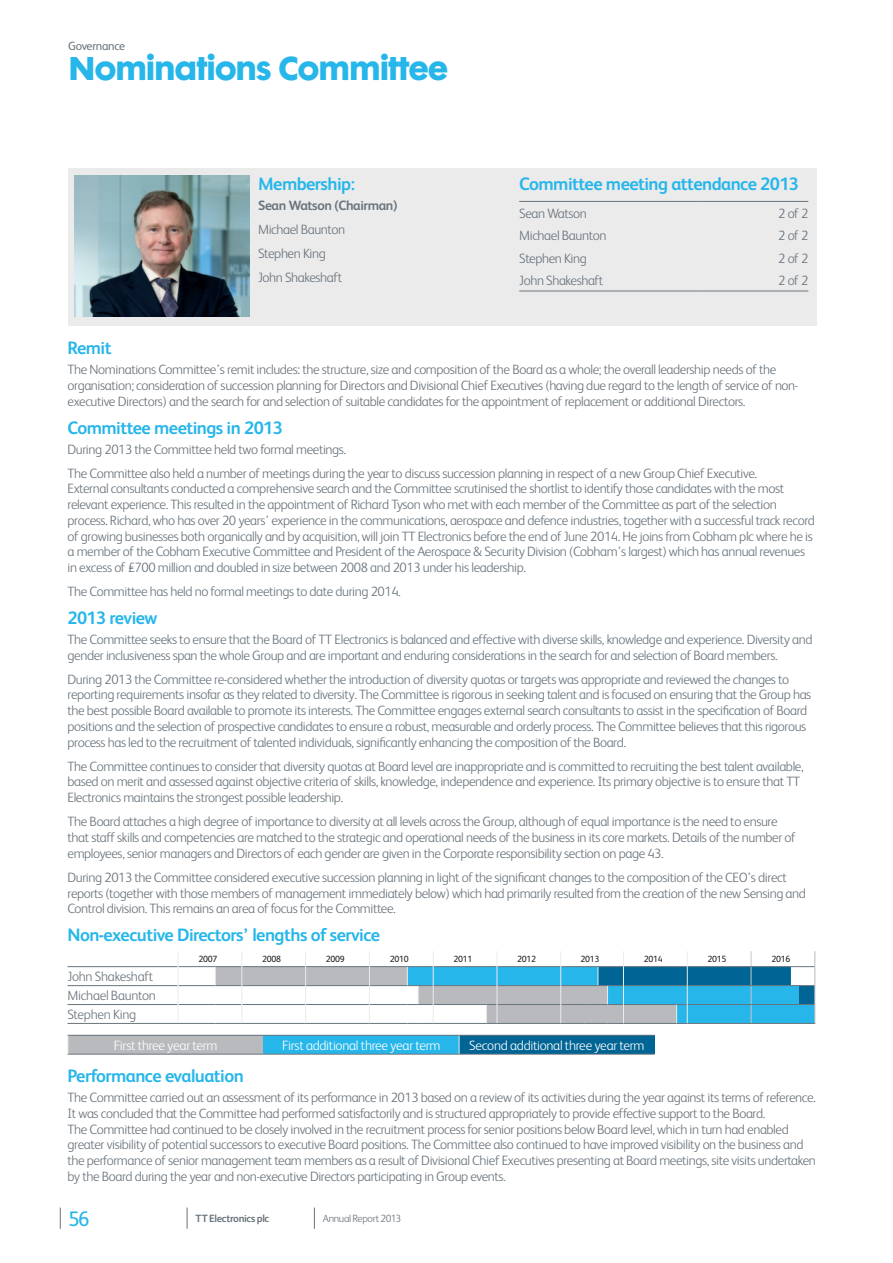
<style>
.page{position:relative;width:893px;height:1263px;background:#fff}
.page>*{position:absolute;margin:0;border:0;box-sizing:border-box;transform-origin:0 0}
.t1{font:30px "Futura Maxi CG Bold";letter-spacing:-.04em;color:#26b6ea}
.t2{font:21px "FS Albert";color:#26b6ea}
.t3{font:700 18px "FS Albert";letter-spacing:-.03em;color:#26b6ea}
.t4{font:300 13.5px/15.8px "FS Albert";letter-spacing:-.03em;color:#69747c}
.t5{font:300 13.5px "FS Albert";letter-spacing:-.02em;color:#fff}
.t6{font:700 13.5px "FS Albert";letter-spacing:-.03em;color:#69747c}
.t7{font:12px "FS Albert";letter-spacing:-.025em;color:#69747c}
.t8{font:700 10.5px "FS Albert";letter-spacing:-.03em;color:#69747c}
.t9{font:300 10.5px "FS Albert";letter-spacing:-.03em;color:#69747c}
.t10{font:9px "FS Albert";letter-spacing:-.03em;color:#231f20}
</style>
<div class="page">
<svg style="left:60px;top:1207px;width:1px;height:22px"></svg>
<svg style="left:314px;top:1207px;width:1px;height:22px"></svg>
<svg style="left:187px;top:1207px;width:1px;height:22px"></svg>
<div style="left:68px;top:168px;width:748px;height:157px;background:#ebebec"></div>
<hr style="left:68px;top:985px;width:110px;height:1px;background:#69747c">
<hr style="left:178px;top:985px;width:37px;height:1px;background:#69747c">
<hr style="left:68px;top:966px;width:110px;height:1px;background:#69747c">
<hr style="left:178px;top:966px;width:37px;height:1px;background:#69747c">
<hr style="left:68px;top:1023px;width:110px;height:1px;background:#69747c">
<hr style="left:178px;top:1023px;width:37px;height:1px;background:#69747c">
<hr style="left:68px;top:1004px;width:110px;height:1px;background:#69747c">
<hr style="left:178px;top:1004px;width:37px;height:1px;background:#69747c">
<svg style="left:178px;top:952px;width:1px;height:71px"></svg>
<svg style="left:215px;top:951px;width:600px;height:73px"></svg>
<div style="left:68px;top:1035px;width:195px;height:19px;background:#b8babe"></div>
<div style="left:263px;top:1035px;width:196px;height:19px;background:#26b6ea"></div>
<div style="left:459px;top:1035px;width:196px;height:19px;background:#006494"></div>
<hr style="left:67px;top:1035px;width:196px;height:1px;background:#69747c">
<hr style="left:263px;top:1035px;width:196px;height:1px;background:#69747c">
<hr style="left:459px;top:1035px;width:196px;height:1px;background:#69747c">
<hr style="left:67px;top:1054px;width:196px;height:1px;background:#69747c">
<hr style="left:263px;top:1054px;width:196px;height:1px;background:#69747c">
<hr style="left:459px;top:1054px;width:196px;height:1px;background:#69747c">
<svg style="left:67px;top:1036px;width:1px;height:18px"></svg>
<svg style="left:459px;top:1036px;width:1px;height:18px"></svg>
<hr style="left:519px;top:201px;width:179px;height:1px;background:#69747c">
<hr style="left:698px;top:201px;width:110px;height:1px;background:#69747c">
<hr style="left:519px;top:291px;width:179px;height:1px;background:#69747c">
<hr style="left:698px;top:291px;width:110px;height:1px;background:#69747c">
<img style="left:75px;top:176px;width:174px;height:140px">
<p class="t7" style="left:68px;top:38px;width:59px">Governance</p>
<h1 class="t1" style="left:68px;top:49px;width:382px">Nominations Committee</h1>
<h3 class="t3" style="left:258px;top:172px;width:98px">Membership:</h3>
<p class="t6" style="left:258px;top:197px;width:141px">Sean Watson (Chairman)</p>
<p class="t4" style="left:258px;top:217px;width:89px;line-height:24px">Michael Baunton<br>Stephen King<br>John Shakeshaft</p>
<h3 class="t3" style="left:519px;top:172px;width:281px">Committee meeting attendance 2013</h3>
<p class="t4" style="left:519px;top:205px;width:69px">Sean Watson</p>
<p class="t4" style="left:778px;top:205px;width:32px">2 of 2</p>
<p class="t4" style="left:519px;top:227px;width:89px">Michael Baunton</p>
<p class="t4" style="left:778px;top:227px;width:32px">2 of 2</p>
<p class="t4" style="left:519px;top:249px;width:69px">Stephen King</p>
<p class="t4" style="left:778px;top:249px;width:32px">2 of 2</p>
<p class="t4" style="left:519px;top:272px;width:86px">John Shakeshaft</p>
<p class="t4" style="left:778px;top:272px;width:32px">2 of 2</p>
<h3 class="t3" style="left:68px;top:336px;width:46px">Remit</h3>
<p class="t4" style="left:68px;top:361px;width:733px">The Nominations Committee’s remit includes: the structure, size and composition of the Board as a whole; the overall leadership needs of the organisation; consideration of succession planning for Directors and Divisional Chief Executives (having due regard to the length of service of non&shy;executive Directors) and the search for and selection of suitable candidates for the appointment of replacement or additional Directors.</p>
<h3 class="t3" style="left:68px;top:415px;width:217px">Committee meetings in 2013</h3>
<p class="t4" style="left:68px;top:436px;width:691px;line-height:24px">During 2013 the Committee held two formal meetings.<br>The Committee also held a number of meetings during the year to discuss succession planning in respect of a new Group Chief Executive.</p>
<p class="t4" style="left:68px;top:480px;width:749px">External consultants conducted a comprehensive search and the Committee scrutinised the shortlist to identify those candidates with the most relevant experience. This resulted in the appointment of Richard Tyson who met with each member of the Committee as part of the selection process. Richard, who has over 20 years’ experience in the communications, aerospace and defence industries, together with a successful track record of growing businesses both organically and by acquisition, will join TT Electronics before the end of June 2014. He joins from Cobham plc where he is a member of the Cobham Executive Committee and President of the Aerospace &amp; Security Division (Cobham’s largest) which has annual revenues in excess of £700 million and doubled in size between 2008 and 2013 under his leadership.</p>
<p class="t4" style="left:68px;top:583px;width:335px">The Committee has held no formal meetings to date during 2014.</p>
<h3 class="t3" style="left:68px;top:605px;width:92px">2013 review</h3>
<p class="t4" style="left:68px;top:631px;width:747px">The Committee seeks to ensure that the Board of TT Electronics is balanced and effective with diverse skills, knowledge and experience. Diversity and gender inclusiveness span the whole Group and are important and enduring considerations in the search for and selection of Board members.</p>
<p class="t4" style="left:68px;top:670px;width:745px">During 2013 the Committee re-considered whether the introduction of diversity quotas or targets was appropriate and reviewed the changes to reporting requirements insofar as they related to diversity. The Committee is rigorous in seeking talent and is focused on ensuring that the Group has the best possible Board available to promote its interests. The Committee engages external search consultants to assist in the specification of Board positions and the selection of prospective candidates to ensure a robust, measurable and orderly process. The Committee believes that this rigorous process has led to the recruitment of talented individuals, significantly enhancing the composition of the Board.</p>
<p class="t4" style="left:68px;top:757px;width:738px">The Committee continues to consider that diversity quotas at Board level are inappropriate and is committed to recruiting the best talent available, based on merit and assessed against objective criteria of skills, knowledge, independence and experience. Its primary objective is to ensure that TT<br>Electronics maintains the strongest possible leadership.</p>
<p class="t4" style="left:68px;top:813px;width:730px">The Board attaches a high degree of importance to diversity at all levels across the Group, although of equal importance is the need to ensure that staff skills and competencies are matched to the strategic and operational needs of the business in its core markets. Details of the number of employees, senior managers and Directors of each gender are given in the Corporate responsibility section on page 43.</p>
<p class="t4" style="left:68px;top:869px;width:740px">During 2013 the Committee considered executive succession planning in light of the significant changes to the composition of the CEO’s direct reports (together with those members of management immediately below) which had primarily resulted from the creation of the new Sensing and<br>Control division. This remains an area of focus for the Committee.</p>
<h3 class="t3" style="left:68px;top:922px;width:314px">Non-executive Directors’ lengths of service</h3>
<p class="t10" style="left:198px;top:953px;width:20px">2007</p>
<p class="t10" style="left:262px;top:953px;width:20px">2008</p>
<p class="t10" style="left:326px;top:953px;width:20px">2009</p>
<p class="t10" style="left:390px;top:953px;width:20px">2010</p>
<p class="t10" style="left:453px;top:953px;width:20px">2011</p>
<p class="t10" style="left:517px;top:953px;width:20px">2012</p>
<p class="t10" style="left:580px;top:953px;width:20px">2013</p>
<p class="t10" style="left:644px;top:953px;width:20px">2014</p>
<p class="t10" style="left:708px;top:953px;width:20px">2015</p>
<p class="t10" style="left:771px;top:953px;width:20px">2016</p>
<p class="t4" style="left:67px;top:967px;width:90px;line-height:18.9px">John Shakeshaft<br>Michael Baunton<br>Stephen King</p>
<p class="t5" style="left:114px;top:1036px;width:105px">First three year term</p>
<p class="t5" style="left:282px;top:1036px;width:160px">First additional three year term</p>
<p class="t5" style="left:469px;top:1036px;width:177px">Second additional three year term</p>
<h3 class="t3" style="left:67px;top:1064px;width:178px">Performance evaluation</h3>
<p class="t4" style="left:67px;top:1089px;width:750px">The Committee carried out an assessment of its performance in 2013 based on a review of its activities during the year against its terms of reference.<br>It was concluded that the Committee had performed satisfactorily and is structured appropriately to provide effective support to the Board.<br>The Committee had continued to be closely involved in the recruitment process for senior positions below Board level, which in turn had enabled greater visibility of potential successors to executive Board positions. The Committee also continued to have improved visibility on the business and the performance of senior management team members as a result of Divisional Chief Executives presenting at Board meetings, site visits undertaken by the Board during the year and non-executive Directors participating in Group events.</p>
<h2 class="t2" style="left:68px;top:1205px;width:23px">56</h2>
<p class="t8" style="left:196px;top:1211px;width:75px">TT Electronics plc</p>
<p class="t9" style="left:323px;top:1212px;width:80px">Annual Report 2013</p>
</div>
